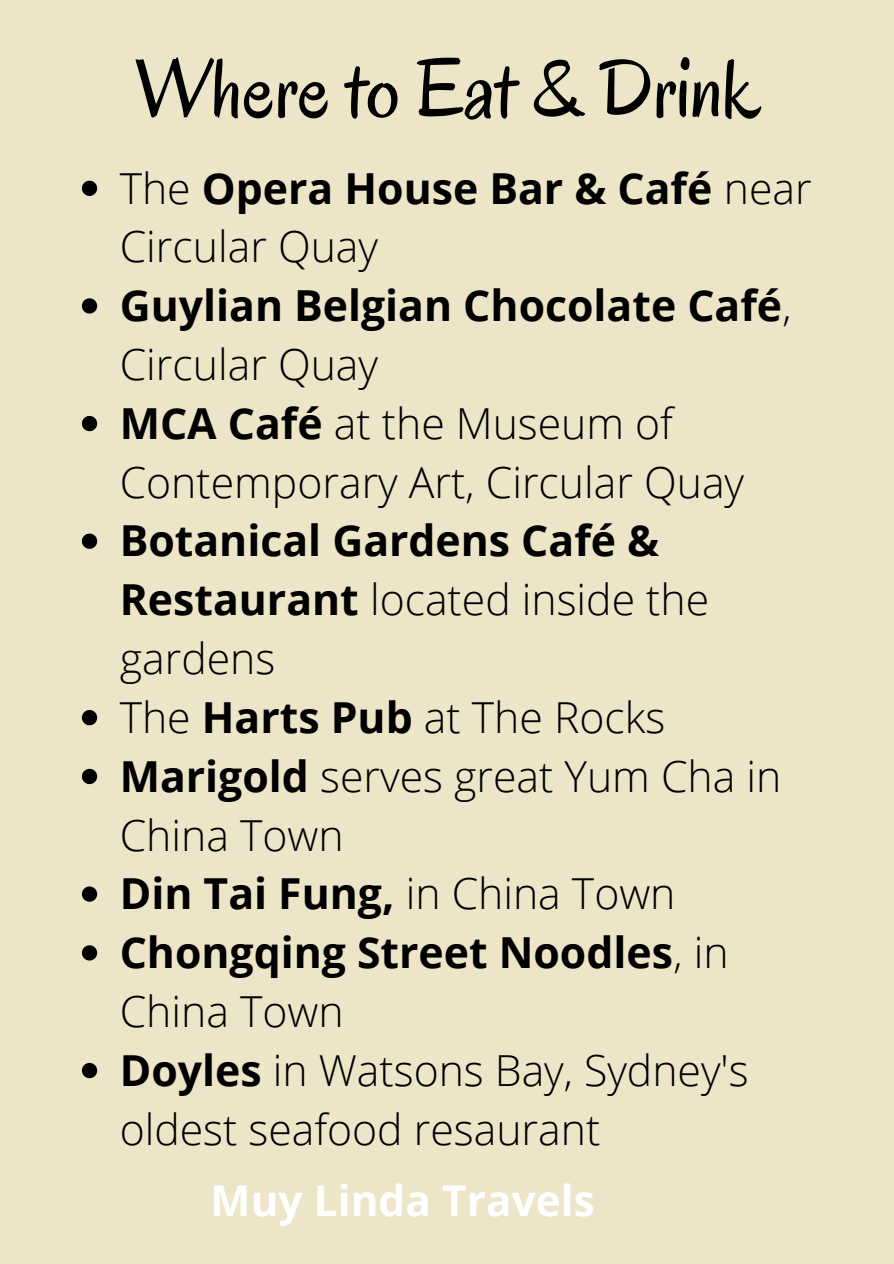
<style>
.page{position:relative;width:894px;height:1264px;background:#fff}
.page>*{position:absolute;margin:0;border:0;box-sizing:border-box;transform-origin:0 0}
.t1{font:84px "Oregano";color:#000}
.t2{font:300 42.75px/58.8px "Open Sans";color:#000}
.t3{font:700 42.45px "Open Sans";color:#fff}
.s1{font-weight:700}
</style>
<div class="page">
<div style="left:0;top:0;width:893px;height:1263px;background:#ece5c7"></div>
<svg style="left:82px;top:181px;width:15px;height:15px"></svg>
<svg style="left:82px;top:298px;width:15px;height:15px"></svg>
<svg style="left:82px;top:416px;width:15px;height:15px"></svg>
<svg style="left:82px;top:533px;width:15px;height:16px"></svg>
<svg style="left:82px;top:710px;width:15px;height:15px"></svg>
<svg style="left:82px;top:768px;width:15px;height:16px"></svg>
<svg style="left:82px;top:886px;width:15px;height:15px"></svg>
<svg style="left:82px;top:945px;width:15px;height:15px"></svg>
<svg style="left:82px;top:1062px;width:15px;height:16px"></svg>
<h1 class="t1" style="left:134px;top:35px;width:627px">Where to Eat &amp; Drink</h1>
<p class="t2" style="left:120px;top:157px;width:693px">The <span class="s1">Opera House Bar &amp; Café</span> near<br>Circular Quay<br><span class="s1">Guylian Belgian Chocolate Café</span>,<br>Circular Quay<br><span class="s1">MCA Café</span> at the Museum of<br>Contemporary Art, Circular Quay</p>
<p class="t2" style="left:120px;top:510px;width:663px"><span class="s1">Botanical Gardens Café &amp;<br>Restaurant</span> located inside the gardens<br>The <span class="s1">Harts Pub</span> at The Rocks<br><span class="s1">Marigold</span> serves great Yum Cha in<br>China Town<br><span class="s1">Din Tai Fung,</span> in China Town<br><span class="s1">Chongqing Street Noodles</span>, in<br>China Town<br><span class="s1">Doyles</span> in Watsons Bay, Sydney's oldest seafood resaurant</p>
<p class="t3" style="left:210px;top:1170px;width:386px">Muy Linda Travels</p>
</div>
